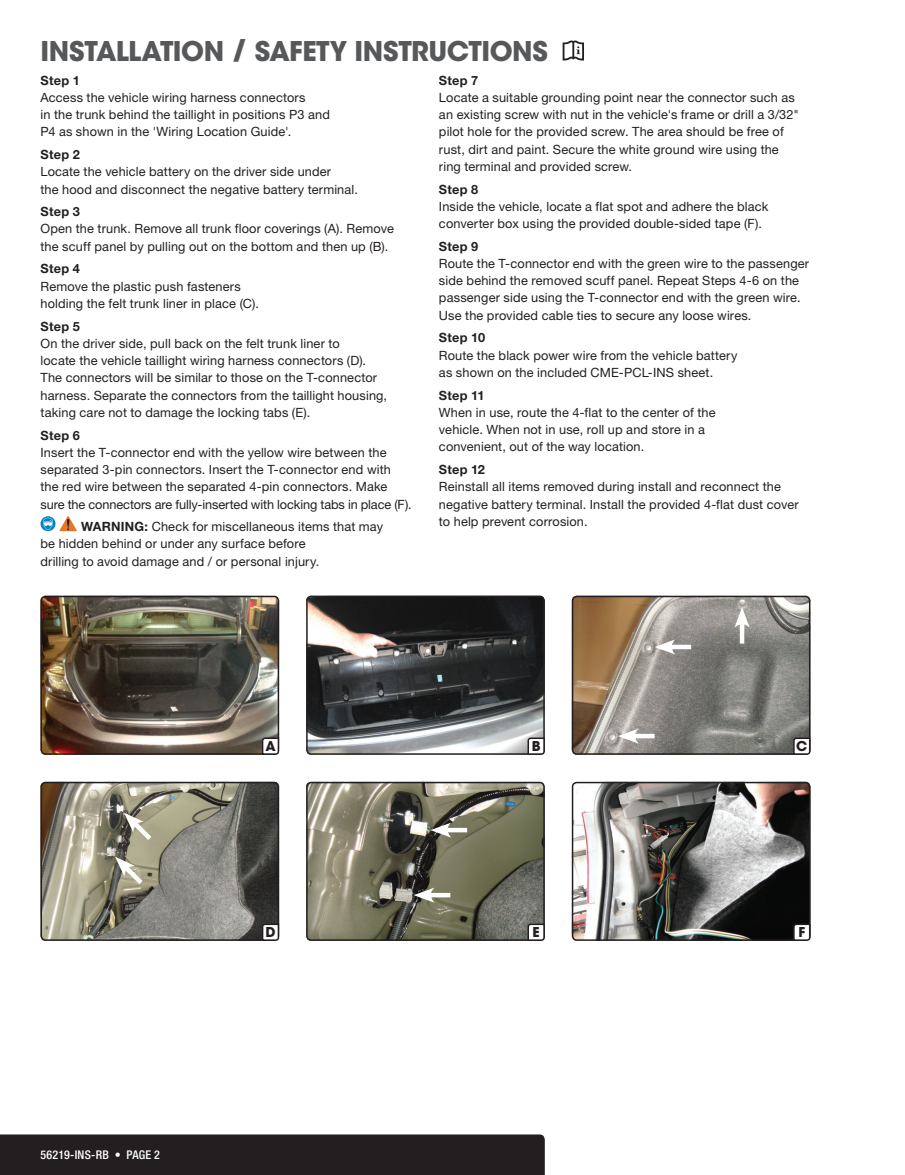
<style>
.page{position:relative;width:905px;height:1175px;background:#fff}
.page>*{position:absolute;margin:0;border:0;box-sizing:border-box;transform-origin:0 0}
.t1{font:700 27px "ITC Avant Garde Std";letter-spacing:-.015em;color:#57585a}
.t2{font:700 13.5px "ITC Avant Garde Std";color:#231f20}
.t3{font:12.75px/17.2px "Helvetica Neue LT Std";letter-spacing:.01em;color:#231f20}
.t4{font:700 12.75px "Helvetica Neue LT Std";letter-spacing:.02em;color:#231f20}
.t5{font:500 condensed 12px "Helvetica Neue LT Std";letter-spacing:.02em;color:#fff}
.s1{font-weight:700}
</style>
<div class="page">
<img style="left:41px;top:598px;width:235px;height:156px">
<div style="left:40px;top:595px;width:239px;height:159px;border:2px solid #231f20;border-radius:4px"></div>
<img style="left:306px;top:598px;width:235px;height:156px">
<div style="left:306px;top:595px;width:238px;height:159px;border:2px solid #231f20;border-radius:4px"></div>
<img style="left:574px;top:598px;width:233px;height:153px">
<div style="left:571px;top:595px;width:239px;height:159px;border:2px solid #231f20;border-radius:4px"></div>
<img style="left:41px;top:784px;width:235px;height:156px">
<div style="left:40px;top:781px;width:239px;height:159px;border:2px solid #231f20;border-radius:4px"></div>
<img style="left:306px;top:784px;width:235px;height:156px">
<div style="left:306px;top:781px;width:238px;height:159px;border:2px solid #231f20;border-radius:4px"></div>
<img style="left:574px;top:784px;width:233px;height:153px">
<div style="left:571px;top:781px;width:239px;height:159px;border:2px solid #231f20;border-radius:4px"></div>
<svg style="left:261px;top:736px;width:19px;height:19px"></svg>
<svg style="left:526px;top:736px;width:19px;height:19px"></svg>
<svg style="left:792px;top:736px;width:19px;height:19px"></svg>
<svg style="left:261px;top:922px;width:19px;height:19px"></svg>
<svg style="left:526px;top:922px;width:19px;height:19px"></svg>
<svg style="left:792px;top:922px;width:19px;height:19px"></svg>
<svg style="left:562px;top:41px;width:22px;height:19px"></svg>
<div style="left:739px;top:619px;width:5px;height:24px;background:#fff"></div>
<svg style="left:734px;top:607px;width:15px;height:21px"></svg>
<div style="left:667px;top:644px;width:24px;height:5px;background:#fff"></div>
<svg style="left:654px;top:639px;width:21px;height:15px"></svg>
<hr style="left:630px;top:734px;width:24px;height:4px;background:#fff">
<svg style="left:618px;top:728px;width:20px;height:15px"></svg>
<svg style="left:60px;top:516px;width:17px;height:15px"></svg>
<svg style="left:41px;top:516px;width:14px;height:15px"></svg>
<svg style="left:43px;top:517px;width:10px;height:12px"></svg>
<svg style="left:124px;top:812px;width:32px;height:32px"></svg>
<svg style="left:115px;top:856px;width:32px;height:33px"></svg>
<hr style="left:426px;top:893px;width:24px;height:4px;background:#fff">
<svg style="left:414px;top:887px;width:20px;height:15px"></svg>
<hr style="left:443px;top:828px;width:24px;height:4px;background:#fff">
<svg style="left:430px;top:822px;width:21px;height:15px"></svg>
<div style="left:0;top:1134px;width:544px;height:40px;background:#231f20"></div>
<h1 class="t1" style="left:40px;top:33px;width:509px">INSTALLATION / SAFETY INSTRUCTIONS</h1>
<p class="t4" style="left:40px;top:72px;width:41px">Step 1</p>
<p class="t3" style="left:40px;top:89px;width:291px">Access the vehicle wiring harness connectors<br>in the trunk behind the taillight in positions P3 and<br>P4 as shown in the 'Wiring Location Guide'.</p>
<p class="t4" style="left:40px;top:147px;width:41px">Step 2</p>
<p class="t3" style="left:40px;top:163px;width:319px">Locate the vehicle battery on the driver side under<br>the hood and disconnect the negative battery terminal.</p>
<p class="t4" style="left:40px;top:204px;width:41px">Step 3</p>
<p class="t3" style="left:40px;top:220px;width:355px">Open the trunk. Remove all trunk floor coverings (A). Remove the scuff panel by pulling out on the bottom and then up (B).</p>
<p class="t4" style="left:40px;top:261px;width:41px">Step 4</p>
<p class="t3" style="left:40px;top:277px;width:220px">Remove the plastic push fasteners holding the felt trunk liner in place (C).</p>
<p class="t4" style="left:40px;top:318px;width:41px">Step 5</p>
<p class="t3" style="left:40px;top:334px;width:348px">On the driver side, pull back on the felt trunk liner to<br>locate the vehicle taillight wiring harness connectors (D).<br>The connectors will be similar to those on the T-connector harness. Separate the connectors from the taillight housing, taking care not to damage the locking tabs (E).</p>
<p class="t4" style="left:40px;top:427px;width:41px">Step 6</p>
<p class="t3" style="left:40px;top:443px;width:372px">Insert the T-connector end with the yellow wire between the separated 3-pin connectors. Insert the T-connector end with the red wire between the separated 4-pin connectors. Make sure the connectors are fully-inserted with locking tabs in place (F).</p>
<p class="t3" style="left:40px;top:518px;width:344px;text-indent:40px"><span class="s1">WARNING:</span> Check for miscellaneous items that may be hidden behind or under any surface before<br>drilling to avoid damage and / or personal injury.</p>
<p class="t4" style="left:439px;top:72px;width:41px">Step 7</p>
<p class="t3" style="left:439px;top:88px;width:361px">Locate a suitable grounding point near the connector such as an existing screw with nut in the vehicle's frame or drill a 3/32" pilot hole for the provided screw. The area should be free of rust, dirt and paint. Secure the white ground wire using the ring terminal and provided screw.</p>
<p class="t4" style="left:439px;top:181px;width:41px">Step 8</p>
<p class="t3" style="left:439px;top:197px;width:331px">Inside the vehicle, locate a flat spot and adhere the black converter box using the provided double-sided tape (F).</p>
<p class="t4" style="left:439px;top:238px;width:41px">Step 9</p>
<p class="t3" style="left:439px;top:255px;width:371px">Route the T-connector end with the green wire to the passenger side behind the removed scuff panel. Repeat Steps 4-6 on the passenger side using the T-connector end with the green wire.<br>Use the provided cable ties to secure any loose wires.</p>
<p class="t4" style="left:439px;top:330px;width:48px">Step 10</p>
<p class="t3" style="left:439px;top:346px;width:300px">Route the black power wire from the vehicle battery as shown on the included CME-PCL-INS sheet.</p>
<p class="t4" style="left:439px;top:387px;width:47px">Step 11</p>
<p class="t3" style="left:439px;top:403px;width:278px">When in use, route the 4-flat to the center of the vehicle. When not in use, roll up and store in a convenient, out of the way location.</p>
<p class="t4" style="left:439px;top:461px;width:48px">Step 12</p>
<p class="t3" style="left:439px;top:478px;width:361px">Reinstall all items removed during install and reconnect the negative battery terminal. Install the provided 4-flat dust cover to help prevent corrosion.</p>
<p class="t2" style="left:265px;top:737px;width:12px">A</p>
<p class="t2" style="left:531px;top:737px;width:10px">B</p>
<p class="t2" style="left:796px;top:737px;width:13px">C</p>
<p class="t5" style="left:40px;top:1147px;width:121px">56219-INS-RB • PAGE 2</p>
<p class="t2" style="left:265px;top:923px;width:12px">D</p>
<p class="t2" style="left:532px;top:923px;width:9px">E</p>
<p class="t2" style="left:798px;top:923px;width:8px">F</p>
</div>
